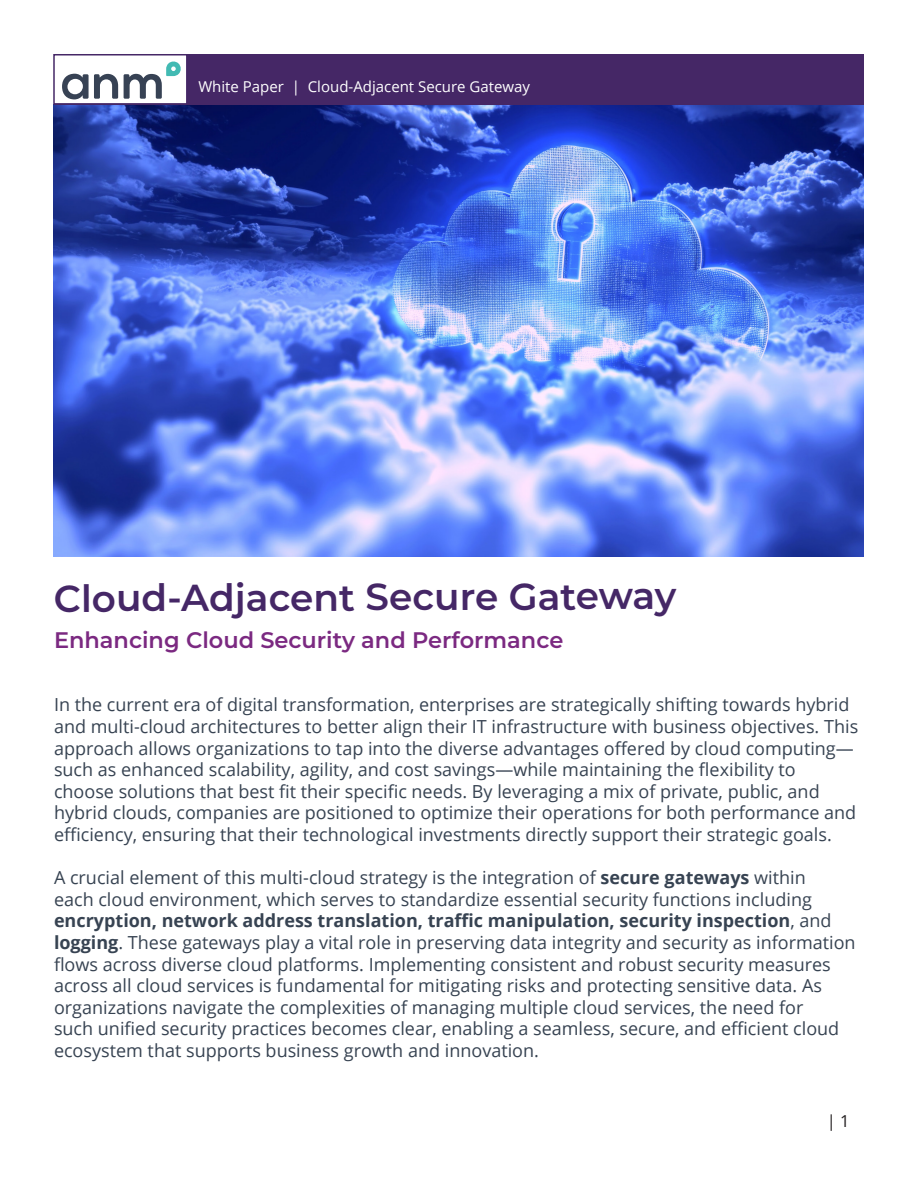
<style>
.page{position:relative;width:918px;height:1188px;background:#fff}
.page>*{position:absolute;margin:0;border:0;box-sizing:border-box;transform-origin:0 0}
.t1{font:600 37.5px "Montserrat";letter-spacing:-.005em;color:#452766}
.t2{font:600 22.5px "Montserrat";color:#7b2981}
.t3{font:18px/21.6px "Open Sans";color:#374352}
.t4{font:16.5px "Open Sans";color:#231f20}
.t5{font:15px "Open Sans";color:#fff}
.s1{font-weight:700}
</style>
<div class="page">
<img style="left:53px;top:105px;width:811px;height:451px">
<div style="left:54px;top:54px;width:810px;height:51px;background:#452766"></div>
<div style="left:53px;top:54px;width:135px;height:51px;background:#fff;border:2px solid #452766"></div>
<svg style="left:62px;top:74px;width:56px;height:25px"></svg>
<svg style="left:124px;top:62px;width:57px;height:37px"></svg>
<p class="t5" style="left:198px;top:76px;width:333px">White Paper | Cloud-Adjacent Secure Gateway</p>
<p class="t1" style="left:54px;top:571px;width:624px">Cloud-Adjacent Secure Gateway</p>
<p class="t2" style="left:54px;top:625px;width:511px">Enhancing Cloud Security and Performance</p>
<p class="t3" style="left:54px;top:694px;width:806px">In the current era of digital transformation, enterprises are strategically shifting towards hybrid and multi-cloud architectures to better align their IT infrastructure with business objectives. This approach allows organizations to tap into the diverse advantages offered by cloud computing— such as enhanced scalability, agility, and cost savings—while maintaining the flexibility to choose solutions that best fit their specific needs. By leveraging a mix of private, public, and hybrid clouds, companies are positioned to optimize their operations for both performance and efficiency, ensuring that their technological investments directly support their strategic goals.</p>
<p class="t3" style="left:54px;top:866px;width:803px">A crucial element of this multi-cloud strategy is the integration of <span class="s1">secure gateways</span> within<br>each cloud environment, which serves to standardize essential security functions including <span class="s1">encryption, network address translation, traffic manipulation, security inspection</span>, and <span class="s1">logging</span>. These gateways play a vital role in preserving data integrity and security as information flows across diverse cloud platforms. Implementing consistent and robust security measures across all cloud services is fundamental for mitigating risks and protecting sensitive data. As organizations navigate the complexities of managing multiple cloud services, the need for<br>such unified security practices becomes clear, enabling a seamless, secure, and efficient cloud ecosystem that supports business growth and innovation.</p>
<p class="t4" style="left:827px;top:1110px;width:24px">| 1</p>
</div>
